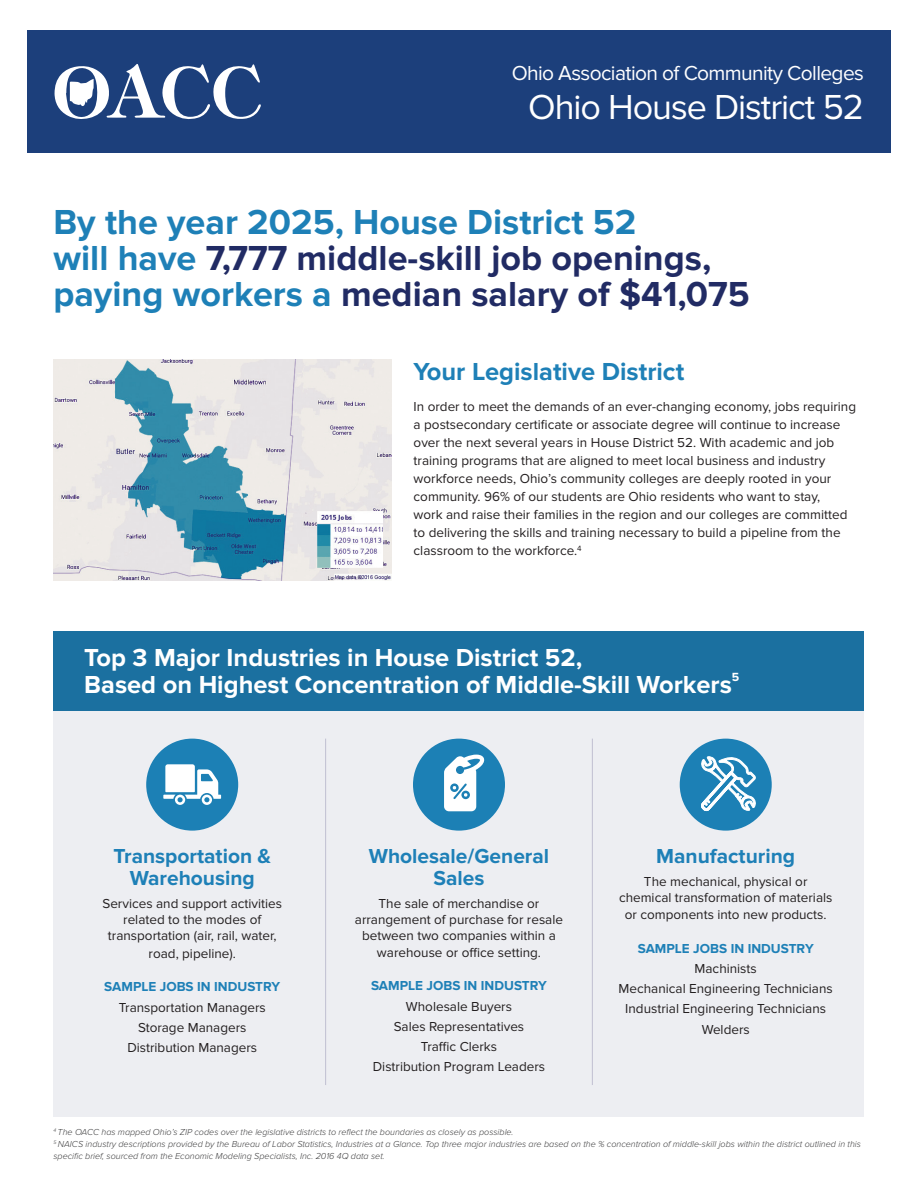
<style>
.page{position:relative;width:918px;height:1188px;background:#fff}
.page>*{position:absolute;margin:0;border:0;box-sizing:border-box;transform-origin:0 0}
.t1{font:700 36px/36px "Proxima Nova";color:#212b64}
.t2{font:700 36px "Proxima Nova";color:#1e80b7}
.t3{font:36px "Proxima Nova";letter-spacing:-.03em;color:#fff}
.t4{font:700 25.5px/27px "Proxima Nova";color:#fff}
.t5{font:700 25.5px "Proxima Nova";color:#1e80b7}
.t6{font:700 21px/22.5px "Proxima Nova";color:#1e80b7;text-align:center}
.t7{font:21px "Proxima Nova";letter-spacing:-.03em;color:#fff}
.t8{font:13.5px/18px "Proxima Nova";color:#231f20;text-align:center}
.t9{font:700 13.5px "Proxima Nova";color:#1e80b7}
.t10{font:700 12.3px "Proxima Nova";color:#fff}
.t11{font:italic 300 9px/12px "Proxima Nova";color:#3e3e3f}
.s1{color:#1e80b7}
</style>
<div class="page">
<img style="left:53px;top:359px;width:339px;height:221px">
<img style="left:318px;top:512px;width:65px;height:56px">
<div style="left:27px;top:30px;width:864px;height:122px;background:#1c3f7b"></div>
<svg style="left:55px;top:64px;width:206px;height:56px"></svg>
<div style="left:53px;top:631px;width:811px;height:486px;background:#edeef2"></div>
<div style="left:53px;top:631px;width:811px;height:79px;background:#1b70a0"></div>
<hr style="left:325px;top:739px;width:1px;height:346px;background:#c0bfd1">
<hr style="left:592px;top:739px;width:1px;height:346px;background:#c0bfd1">
<div style="left:680px;top:739px;width:92px;height:92px;background:#1c80b5;border-radius:50%"></div>
<svg style="left:701px;top:757px;width:55px;height:54px"></svg>
<div style="left:413px;top:739px;width:92px;height:92px;background:#1c80b5;border-radius:50%"></div>
<svg style="left:444px;top:755px;width:41px;height:56px"></svg>
<div style="left:146px;top:739px;width:92px;height:92px;background:#1c80b5;border-radius:50%"></div>
<svg style="left:163px;top:764px;width:58px;height:41px"></svg>
<p class="t7" style="left:512px;top:61px;width:354px">Ohio Association of Community Colleges</p>
<p class="t3" style="left:528px;top:86px;width:337px">Ohio House District 52</p>
<p class="t2" style="left:53px;top:201px;width:584px">By the year 2025, House District 52</p>
<p class="t1" style="left:53px;top:241px;width:698px"><span class="s1">will have</span> 7,777 middle-skill job openings, <span class="s1">paying workers a</span> median salary of $41,075</p>
<p class="t5" style="left:414px;top:356px;width:272px">Your Legislative District</p>
<p class="t8" style="left:414px;top:398px;width:444px;text-align:left">In order to meet the demands of an ever-changing economy, jobs requiring a postsecondary certificate or associate degree will continue to increase over the next several years in House District 52. With academic and job training programs that are aligned to meet local business and industry workforce needs, Ohio’s community colleges are deeply rooted in your community. 96% of our students are Ohio residents who want to stay,<br>work and raise their families in the region and our colleges are committed to delivering the skills and training necessary to build a pipeline from the classroom to the workforce.<sup>4</sup></p>
<p class="t4" style="left:84px;top:644px;width:649px">Top 3 Major Industries in House District 52,<br>Based on Highest Concentration of Middle-Skill Workers</p>
<p class="t10" style="left:732px;top:670px;width:9px">5</p>
<p class="t6" style="left:113px;top:845px;width:159px">Transportation &amp;<br>Warehousing</p>
<p class="t8" style="left:102px;top:895px;width:181px;line-height:16.5px">Services and support activities related to the modes of transportation (air, rail, water, road, pipeline).</p>
<p class="t9" style="left:104px;top:979px;width:177px">SAMPLE JOBS IN INDUSTRY</p>
<p class="t8" style="left:119px;top:998px;width:149px">Transportation Managers</p>
<p class="t8" style="left:138px;top:1018px;width:110px">Storage Managers</p>
<p class="t8" style="left:127px;top:1039px;width:131px">Distribution Managers</p>
<p class="t6" style="left:369px;top:845px;width:182px">Wholesale/General<br>Sales</p>
<p class="t8" style="left:355px;top:896px;width:210px;line-height:16.2px">The sale of merchandise or arrangement of purchase for resale between two companies within a warehouse or office setting.</p>
<p class="t9" style="left:371px;top:978px;width:177px">SAMPLE JOBS IN INDUSTRY</p>
<p class="t8" style="left:406px;top:997px;width:108px">Wholesale Buyers</p>
<p class="t8" style="left:394px;top:1018px;width:132px">Sales Representatives</p>
<p class="t8" style="left:421px;top:1038px;width:78px">Traffic Clerks</p>
<p class="t8" style="left:373px;top:1058px;width:174px">Distribution Program Leaders</p>
<p class="t6" style="left:656px;top:845px;width:140px">Manufacturing</p>
<p class="t8" style="left:619px;top:873px;width:215px;line-height:16.6px">The mechanical, physical or chemical transformation of materials or components into new products.</p>
<p class="t9" style="left:638px;top:940px;width:177px">SAMPLE JOBS IN INDUSTRY</p>
<p class="t8" style="left:695px;top:960px;width:64px">Machinists</p>
<p class="t8" style="left:619px;top:980px;width:216px">Mechanical Engineering Technicians</p>
<p class="t8" style="left:625px;top:1000px;width:202px">Industrial Engineering Technicians</p>
<p class="t8" style="left:702px;top:1020px;width:50px">Welders</p>
<p class="t11" style="left:53px;top:1126px;width:462px"><sup>4</sup> The OACC has mapped Ohio’s ZIP codes over the legislative districts to reflect the boundaries as closely as possible.</p>
<p class="t11" style="left:53px;top:1138px;width:809px"><sup>5</sup> NAICS industry descriptions provided by the Bureau of Labor Statistics, Industries at a Glance. Top three major industries are based on the % concentration of middle-skill jobs within the district outlined in this specific brief, sourced from the Economic Modeling Specialists, Inc. 2016 4Q data set.</p>
</div>
